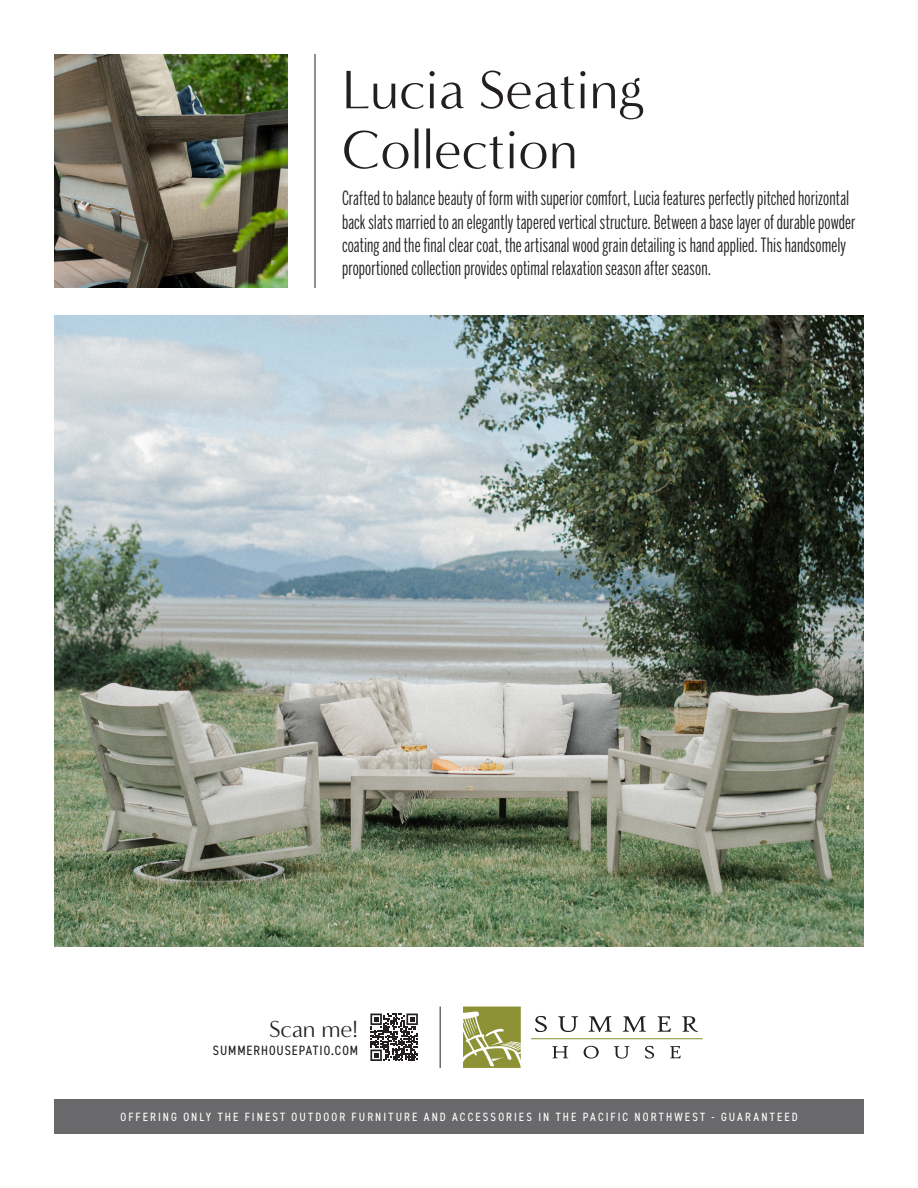
<style>
.page{position:relative;width:918px;height:1188px;background:#fff}
.page>*{position:absolute;margin:0;border:0;box-sizing:border-box;transform-origin:0 0}
.t1{font:55.5px/60px "Minerva Modern";color:#231f20}
.t2{font:24px "Minerva Modern";letter-spacing:-.005em;color:#231f20}
.t3{font:19.5px/23.4px "Benton Sans Extra Compressed";letter-spacing:.005em;color:#231f20}
.t4{font:condensed 13.5px "DIN2014";letter-spacing:.07em;color:#231f20}
.t5{font:condensed 12px "DIN2014";letter-spacing:.175em;color:#fff}
</style>
<div class="page">
<img style="left:54px;top:54px;width:234px;height:234px">
<hr style="left:315px;top:54px;width:1px;height:234px;background:#231f20">
<img style="left:54px;top:315px;width:810px;height:632px">
<div style="left:54px;top:1099px;width:810px;height:35px;background:#69696c"></div>
<svg style="left:463px;top:1007px;width:58px;height:61px;background:#a4a85f"></svg>
<svg style="left:535px;top:1016px;width:12px;height:16px"></svg>
<svg style="left:558px;top:1016px;width:20px;height:16px"></svg>
<svg style="left:589px;top:1016px;width:23px;height:16px"></svg>
<svg style="left:623px;top:1016px;width:23px;height:16px"></svg>
<svg style="left:658px;top:1016px;width:13px;height:16px"></svg>
<svg style="left:682px;top:1016px;width:16px;height:16px"></svg>
<svg style="left:552px;top:1046px;width:16px;height:12px"></svg>
<svg style="left:584px;top:1046px;width:15px;height:13px"></svg>
<svg style="left:614px;top:1046px;width:16px;height:13px"></svg>
<svg style="left:645px;top:1046px;width:9px;height:13px"></svg>
<svg style="left:670px;top:1046px;width:11px;height:12px"></svg>
<hr style="left:531px;top:1038px;width:172px;height:1px;background:#8d9236">
<svg style="left:370px;top:1014px;width:48px;height:47px"></svg>
<hr style="left:440px;top:1007px;width:1px;height:61px;background:#231f20">
<p class="t1" style="left:342px;top:60px;width:303px">Lucia Seating<br>Collection</p>
<p class="t3" style="left:342px;top:186px;width:515px">Crafted to balance beauty of form with superior comfort, Lucia features perfectly pitched horizontal back slats married to an elegantly tapered vertical structure. Between a base layer of durable powder coating and the final clear coat, the artisanal wood grain detailing is hand applied. This handsomely proportioned collection provides optimal relaxation season after season.</p>
<p class="t2" style="left:269px;top:1016px;width:91px">Scan me!</p>
<p class="t4" style="left:213px;top:1041px;width:147px">SUMMERHOUSEPATIO.COM</p>
<p class="t5" style="left:120px;top:1109px;width:679px">OFFERING ONLY THE FINEST OUTDOOR FURNITURE AND ACCESSORIES IN THE PACIFIC NORTHWEST - GUARANTEED</p>
</div>
